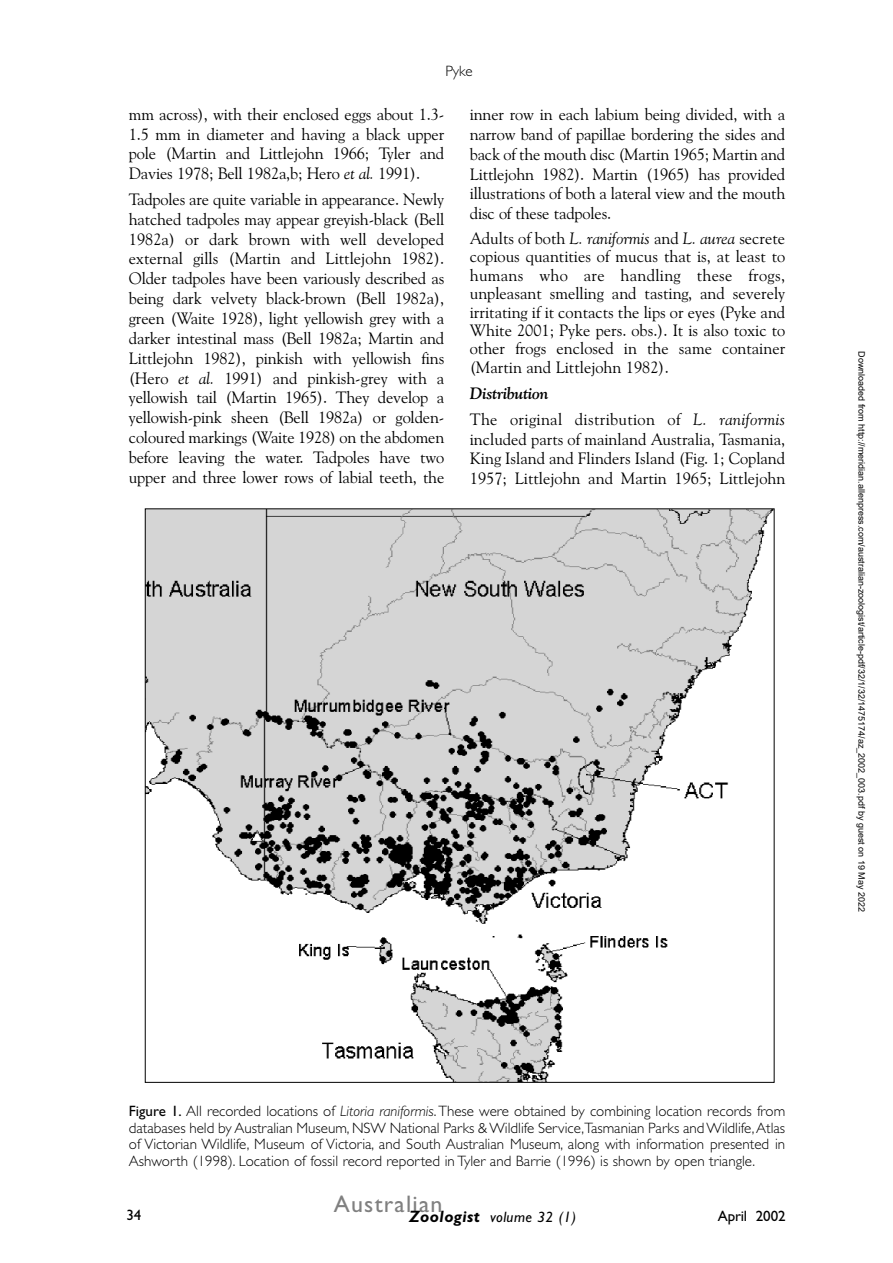
<style>
.page{position:relative;width:893px;height:1263px;background:#fff}
.page>*{position:absolute;margin:0;border:0;box-sizing:border-box;transform-origin:0 0}
.t1{font:24px "Gill Sans";letter-spacing:.05em;color:#808080}
.t2{font:16.5px/19.8px "Goudy Old Style BT";letter-spacing:-.01em;color:#000;text-align:justify}
.t3{font:16.5px/26.1px "Goudy Old Style BT";letter-spacing:.02em;color:#000}
.t4{font:300 15px/16.5px "Gill Sans";color:#000;text-align:justify}
.t5{font:italic 15px "Gill Sans";letter-spacing:.025em;color:#000}
.t6{font:15px "Gill Sans";letter-spacing:-.01em;color:#000}
.t7{font:9px "Arial";color:#000}
.s1{font-style:italic}
.s2{font-weight:700;font-style:italic}
.s3{font-weight:400}
.s4{font-weight:700;font-size:16.5px}
</style>
<div class="page">
<img style="left:147px;top:510px;width:625px;height:571px">
<p class="t4" style="left:445px;top:64px;width:29px">Pyke</p>
<p class="t2" style="left:129px;top:106px;width:317px">mm across), with their enclosed eggs about 1.3- 1.5 mm in diameter and having a black upper pole (Martin and Littlejohn 1966; Tyler and Davies 1978; Bell 1982a,b; Hero <span class="s1">et al.</span> 1991).</p>
<p class="t2" style="left:129px;top:191px;width:317px">Tadpoles are quite variable in appearance. Newly hatched tadpoles may appear greyish-black (Bell 1982a) or dark brown with well developed external gills (Martin and Littlejohn 1982).<br>Older tadpoles have been variously described as being dark velvety black-brown (Bell 1982a), green (Waite 1928), light yellowish grey with a darker intestinal mass (Bell 1982a; Martin and Littlejohn 1982), pinkish with yellowish fins (Hero <span class="s1">et al.</span> 1991) and pinkish-grey with a yellowish tail (Martin 1965). They develop a yellowish-pink sheen (Bell 1982a) or golden&shy;coloured markings (Waite 1928) on the abdomen before leaving the water. Tadpoles have two upper and three lower rows of labial teeth, the</p>
<p class="t2" style="left:470px;top:106px;width:317px">inner row in each labium being divided, with a narrow band of papillae bordering the sides and back of the mouth disc (Martin 1965; Martin and Littlejohn 1982). Martin (1965) has provided illustrations of both a lateral view and the mouth disc of these tadpoles.</p>
<p class="t2" style="left:470px;top:231px;width:317px;line-height:18.5px">Adults of both <span class="s1">L. raniformis</span> and <span class="s1">L. aurea</span> secrete copious quantities of mucus that is, at least to humans who are handling these frogs, unpleasant smelling and tasting, and severely irritating if it contacts the lips or eyes (Pyke and White 2001; Pyke pers. obs.). It is also toxic to other frogs enclosed in the same container (Martin and Littlejohn 1982).</p>
<p class="t3" style="left:470px;top:382px;width:317px"><span class="s2">Distribution<br></span>The original distribution of <span class="s1">L. raniformis</span></p>
<p class="t2" style="left:470px;top:431px;width:317px">included parts of mainland Australia, Tasmania, King Island and Flinders Island (Fig. 1; Copland 1957; Littlejohn and Martin 1965; Littlejohn</p>
<p class="t7" style="left:865px;top:351px;width:562px;rotate:90deg">Downloaded from http://meridian.allenpress.com/australian-zoologist/article-pdf/32/1/32/1475174/az_2002_003.pdf by guest on 19 May 2022</p>
<p class="t4" style="left:129px;top:1104px;width:658px"><span class="s3">Figure 1.</span> All recorded locations of <span class="s1">Litoria raniformis</span>.These were obtained by combining location records from databases held by Australian Museum, NSW National Parks &amp; Wildlife Service,Tasmanian Parks and Wildlife,Atlas of Victorian Wildlife, Museum of Victoria, and South Australian Museum, along with information presented in Ashworth (1998). Location of fossil record reported in Tyler and Barrie (1996) is shown by open triangle.</p>
<h1 class="t1" style="left:334px;top:1196px;width:110px">Australian</h1>
<p class="t5" style="left:409px;top:1212px;width:168px"><span class="s4">Zoologist</span> volume 32 (1)</p>
<p class="t6" style="left:127px;top:1209px;width:16px">34</p>
<p class="t6" style="left:717px;top:1211px;width:69px">April 2002</p>
</div>
